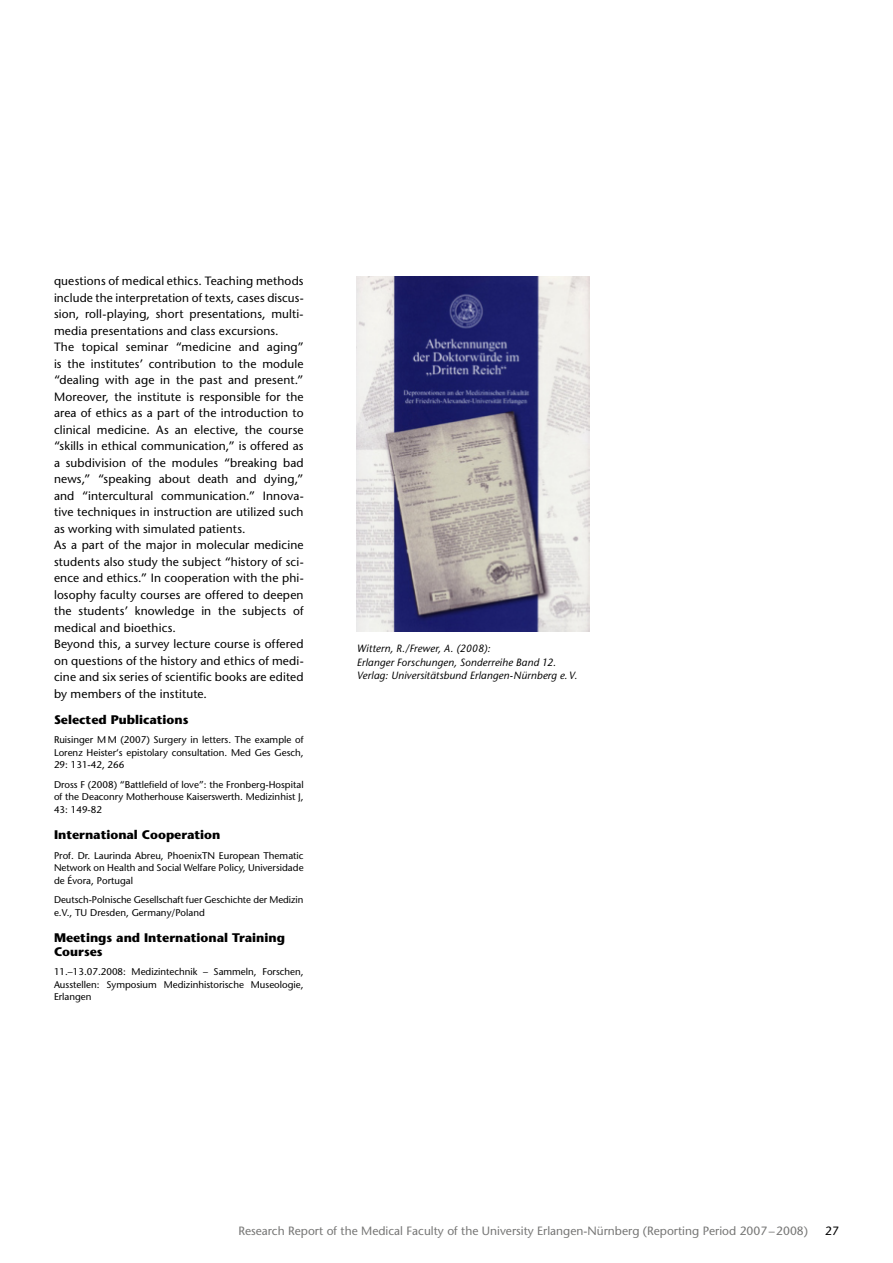
<style>
.page{position:relative;width:893px;height:1263px;background:#fff}
.page>*{position:absolute;margin:0;border:0;box-sizing:border-box;transform-origin:0 0}
.t1{font:700 12.45px/13.5px "Stone Sans";color:#000}
.t2{font:12px/16.5px "Stone Sans";letter-spacing:.01em;color:#000}
.t3{font:12px "Stone Sans";color:#777776}
.t4{font:italic 10.5px/13.5px "Stone Sans";letter-spacing:.01em;color:#000}
.t5{font:9.75px/12.8px "Stone Sans";color:#000;text-align:justify}
</style>
<div class="page">
<img style="left:357px;top:276px;width:232px;height:356px">
<p class="t2" style="left:54px;top:273px;width:251px">questions of medical ethics. Teaching methods include the interpretation of texts, cases discus&shy;sion, roll-playing, short presentations, multi&shy;media presentations and class excursions.<br>The topical seminar “medicine and aging” is the institutes’ contribution to the module “dealing with age in the past and present.” Moreover, the institute is responsible for the area of ethics as a part of the introduction to clinical medicine. As an elective, the course “skills in ethical communication,” is offered as a subdivision of the modules “breaking bad news,” “speaking about death and dying,” and “intercultural communication.” Innova&shy;tive techniques in instruction are utilized such as working with simulated patients.<br>As a part of the major in molecular medicine students also study the subject “history of sci&shy;ence and ethics.” In cooperation with the phi&shy;losophy faculty courses are offered to deepen the students’ knowledge in the subjects of medical and bioethics.<br>Beyond this, a survey lecture course is offered on questions of the history and ethics of medi&shy;cine and six series of scientific books are edited by members of the institute.</p>
<p class="t1" style="left:54px;top:713px;width:136px">Selected Publications</p>
<p class="t5" style="left:54px;top:733px;width:251px">Ruisinger M M (2007) Surgery in letters. The example of Lorenz Heister‘s epistolary consultation. Med Ges Gesch, 29: 131-42, 266</p>
<p class="t5" style="left:54px;top:778px;width:251px">Dross F (2008) “Battlefield of love”: the Fronberg-Hospital of the Deaconry Motherhouse Kaiserswerth. Medizinhist J, 43: 149-82</p>
<p class="t1" style="left:54px;top:828px;width:168px">International Cooperation</p>
<p class="t5" style="left:54px;top:849px;width:251px">Prof. Dr. Laurinda Abreu, PhoenixTN European Thematic Network on Health and Social Welfare Policy, Universidade de Évora, Portugal</p>
<p class="t5" style="left:54px;top:893px;width:251px">Deutsch-Polnische Gesellschaft fuer Geschichte der Medizin e.V., TU Dresden, Germany/Poland</p>
<p class="t1" style="left:54px;top:931px;width:233px">Meetings and International Training<br>Courses</p>
<p class="t5" style="left:54px;top:965px;width:251px">11.–13.07.2008: Medizintechnik – Sammeln, Forschen, Ausstellen: Symposium Medizinhistorische Museologie, Erlangen</p>
<p class="t4" style="left:357px;top:642px;width:222px">Wittern, R./Frewer, A. (2008):<br>Erlanger Forschungen, Sonderreihe Band 12.<br>Verlag: Universitätsbund Erlangen-Nürnberg e.V.</p>
<p class="t3" style="left:238px;top:1224px;width:571px">Research Report of the Medical Faculty of the University Erlangen-Nürnberg (Reporting Period 2007–2008)</p>
<p class="t2" style="left:825px;top:1223px;width:15px">27</p>
</div>
